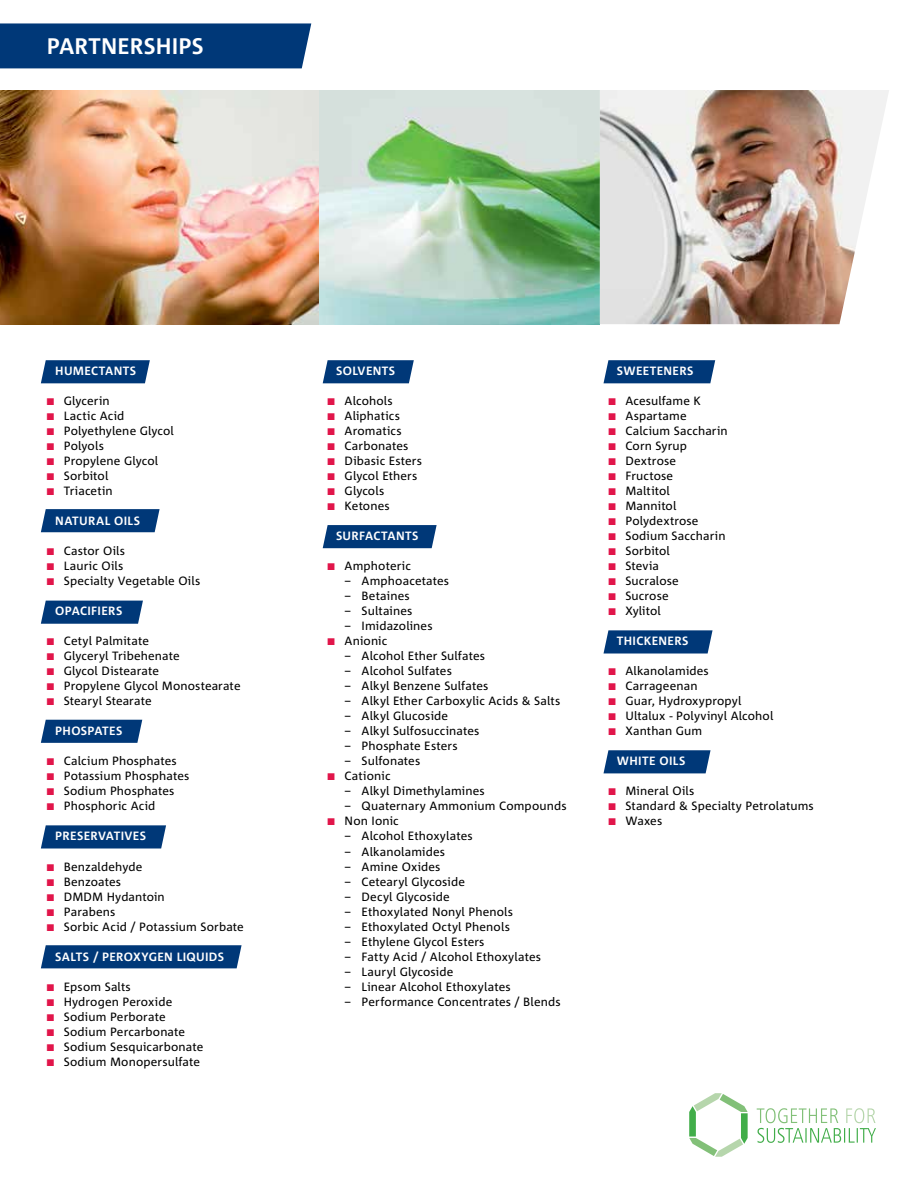
<style>
.page{position:relative;width:919px;height:1187px;background:#fff}
.page>*{position:absolute;margin:0;border:0;box-sizing:border-box;transform-origin:0 0}
.t1{font:700 22.5px "Corpid E1 s";color:#fff}
.t2{font:12px/15px "Corpid E1 s";letter-spacing:.01em;color:#000}
.t3{font:700 12px "Corpid E1 s";letter-spacing:-.005em;color:#fff}
.s1{color:#e1154a}
</style>
<div class="page">
<img style="left:0;top:90px;width:319px;height:234px">
<img style="left:319px;top:90px;width:231px;height:234px">
<img style="left:550px;top:90px;width:339px;height:234px">
<svg style="left:689px;top:1093px;width:58px;height:63px"></svg>
<svg style="left:756px;top:1108px;width:119px;height:34px"></svg>
<svg style="left:41px;top:360px;width:109px;height:23px;background:#0d427f"></svg>
<svg style="left:603px;top:630px;width:109px;height:23px;background:#0f4380"></svg>
<svg style="left:41px;top:509px;width:118px;height:23px;background:#0a407d"></svg>
<svg style="left:41px;top:825px;width:125px;height:23px;background:#0d427f"></svg>
<div style="left:41px;top:945px;width:200px;height:23px;background:#003878"></div>
<svg style="left:41px;top:719px;width:101px;height:23px;background:#124681"></svg>
<svg style="left:323px;top:360px;width:91px;height:23px;background:#0f4480"></svg>
<svg style="left:323px;top:525px;width:113px;height:23px;background:#093f7d"></svg>
<svg style="left:603px;top:360px;width:112px;height:23px;background:#0e427f"></svg>
<svg style="left:603px;top:750px;width:107px;height:23px;background:#0e437f"></svg>
<svg style="left:41px;top:600px;width:102px;height:23px;background:#124681"></svg>
<div style="left:0;top:23px;width:311px;height:45px;background:#003878"></div>
<h1 class="t1" style="left:47px;top:32px;width:158px">PARTNERSHIPS</h1>
<p class="t3" style="left:55px;top:363px;width:83px">HUMECTANTS</p>
<p class="t2" style="left:47px;top:393px;width:64px"><span class="s1">■</span> Glycerin</p>
<p class="t2" style="left:47px;top:408px;width:79px"><span class="s1">■</span> Lactic Acid</p>
<p class="t2" style="left:47px;top:423px;width:129px"><span class="s1">■</span> Polyethylene Glycol</p>
<p class="t2" style="left:47px;top:438px;width:59px"><span class="s1">■</span> Polyols</p>
<p class="t2" style="left:47px;top:453px;width:113px"><span class="s1">■</span> Propylene Glycol</p>
<p class="t2" style="left:47px;top:468px;width:63px"><span class="s1">■</span> Sorbitol</p>
<p class="t2" style="left:47px;top:483px;width:67px"><span class="s1">■</span> Triacetin</p>
<p class="t3" style="left:55px;top:513px;width:87px">NATURAL OILS</p>
<p class="t2" style="left:47px;top:543px;width:80px"><span class="s1">■</span> Castor Oils</p>
<p class="t2" style="left:47px;top:558px;width:78px"><span class="s1">■</span> Lauric Oils</p>
<p class="t2" style="left:47px;top:573px;width:155px"><span class="s1">■</span> Specialty Vegetable Oils</p>
<p class="t3" style="left:55px;top:603px;width:69px">OPACIFIERS</p>
<p class="t2" style="left:47px;top:633px;width:104px"><span class="s1">■</span> Cetyl Palmitate</p>
<p class="t2" style="left:47px;top:648px;width:134px"><span class="s1">■</span> Glyceryl Tribehenate</p>
<p class="t2" style="left:47px;top:663px;width:114px"><span class="s1">■</span> Glycol Distearate</p>
<p class="t2" style="left:47px;top:678px;width:195px"><span class="s1">■</span> Propylene Glycol Monostearate</p>
<p class="t2" style="left:47px;top:693px;width:106px"><span class="s1">■</span> Stearyl Stearate</p>
<p class="t3" style="left:55px;top:723px;width:69px">PHOSPATES</p>
<p class="t2" style="left:47px;top:753px;width:131px"><span class="s1">■</span> Calcium Phosphates</p>
<p class="t2" style="left:47px;top:768px;width:144px"><span class="s1">■</span> Potassium Phosphates</p>
<p class="t2" style="left:47px;top:783px;width:129px"><span class="s1">■</span> Sodium Phosphates</p>
<p class="t2" style="left:47px;top:798px;width:110px"><span class="s1">■</span> Phosphoric Acid</p>
<p class="t3" style="left:55px;top:828px;width:93px">PRESERVATIVES</p>
<p class="t2" style="left:47px;top:858px;width:97px"><span class="s1">■</span> Benzaldehyde</p>
<p class="t2" style="left:47px;top:873px;width:76px"><span class="s1">■</span> Benzoates</p>
<p class="t2" style="left:47px;top:888px;width:119px"><span class="s1">■</span> DMDM Hydantoin</p>
<p class="t2" style="left:47px;top:903px;width:70px"><span class="s1">■</span> Parabens</p>
<p class="t2" style="left:47px;top:918px;width:198px"><span class="s1">■</span> Sorbic Acid / Potassium Sorbate</p>
<p class="t3" style="left:55px;top:948px;width:171px">SALTS / PEROXYGEN LIQUIDS</p>
<p class="t2" style="left:47px;top:978px;width:85px"><span class="s1">■</span> Epsom Salts</p>
<p class="t2" style="left:47px;top:993px;width:127px"><span class="s1">■</span> Hydrogen Peroxide</p>
<p class="t2" style="left:47px;top:1008px;width:120px"><span class="s1">■</span> Sodium Perborate</p>
<p class="t2" style="left:47px;top:1023px;width:140px"><span class="s1">■</span> Sodium Percarbonate</p>
<p class="t2" style="left:47px;top:1038px;width:158px"><span class="s1">■</span> Sodium Sesquicarbonate</p>
<p class="t2" style="left:47px;top:1053px;width:155px"><span class="s1">■</span> Sodium Monopersulfate</p>
<p class="t3" style="left:336px;top:363px;width:61px">SOLVENTS</p>
<p class="t2" style="left:327px;top:393px;width:67px"><span class="s1">■</span> Alcohols</p>
<p class="t2" style="left:327px;top:408px;width:74px"><span class="s1">■</span> Aliphatics</p>
<p class="t2" style="left:327px;top:423px;width:75px"><span class="s1">■</span> Aromatics</p>
<p class="t2" style="left:327px;top:438px;width:82px"><span class="s1">■</span> Carbonates</p>
<p class="t2" style="left:327px;top:453px;width:96px"><span class="s1">■</span> Dibasic Esters</p>
<p class="t2" style="left:327px;top:468px;width:91px"><span class="s1">■</span> Glycol Ethers</p>
<p class="t2" style="left:327px;top:483px;width:58px"><span class="s1">■</span> Glycols</p>
<p class="t2" style="left:327px;top:498px;width:64px"><span class="s1">■</span> Ketones</p>
<p class="t3" style="left:336px;top:528px;width:84px">SURFACTANTS</p>
<p class="t2" style="left:344px;top:558px;width:106px;text-indent:-17px"><span class="s1">■</span> Amphoteric<br>− Amphoacetates − Betaines<br>− Sultaines<br>− Imidazolines</p>
<p class="t2" style="left:344px;top:633px;width:217px;text-indent:-17px"><span class="s1">■</span> Anionic<br>− Alcohol Ether Sulfates<br>− Alcohol Sulfates<br>− Alkyl Benzene Sulfates<br>− Alkyl Ether Carboxylic Acids &amp; Salts − Alkyl Glucoside<br>− Alkyl Sulfosuccinates<br>− Phosphate Esters<br>− Sulfonates</p>
<p class="t2" style="left:344px;top:768px;width:223px;text-indent:-17px"><span class="s1">■</span> Cationic<br>− Alkyl Dimethylamines<br>− Quaternary Ammonium Compounds</p>
<p class="t2" style="left:344px;top:813px;width:217px;text-indent:-17px"><span class="s1">■</span> Non Ionic<br>− Alcohol Ethoxylates<br>− Alkanolamides<br>− Amine Oxides<br>− Cetearyl Glycoside<br>− Decyl Glycoside<br>− Ethoxylated Nonyl Phenols<br>− Ethoxylated Octyl Phenols<br>− Ethylene Glycol Esters<br>− Fatty Acid / Alcohol Ethoxylates<br>− Lauryl Glycoside<br>− Linear Alcohol Ethoxylates<br>− Performance Concentrates / Blends</p>
<p class="t3" style="left:617px;top:363px;width:78px">SWEETENERS</p>
<p class="t2" style="left:608px;top:393px;width:94px"><span class="s1">■</span> Acesulfame K</p>
<p class="t2" style="left:608px;top:408px;width:80px"><span class="s1">■</span> Aspartame</p>
<p class="t2" style="left:608px;top:423px;width:121px"><span class="s1">■</span> Calcium Saccharin</p>
<p class="t2" style="left:608px;top:438px;width:80px"><span class="s1">■</span> Corn Syrup</p>
<p class="t2" style="left:608px;top:453px;width:69px"><span class="s1">■</span> Dextrose</p>
<p class="t2" style="left:608px;top:468px;width:66px"><span class="s1">■</span> Fructose</p>
<p class="t2" style="left:608px;top:483px;width:63px"><span class="s1">■</span> Maltitol</p>
<p class="t2" style="left:608px;top:498px;width:70px"><span class="s1">■</span> Mannitol</p>
<p class="t2" style="left:608px;top:513px;width:92px"><span class="s1">■</span> Polydextrose</p>
<p class="t2" style="left:608px;top:528px;width:119px"><span class="s1">■</span> Sodium Saccharin</p>
<p class="t2" style="left:608px;top:543px;width:63px"><span class="s1">■</span> Sorbitol</p>
<p class="t2" style="left:608px;top:558px;width:52px"><span class="s1">■</span> Stevia</p>
<p class="t2" style="left:608px;top:573px;width:72px"><span class="s1">■</span> Sucralose</p>
<p class="t2" style="left:608px;top:588px;width:62px"><span class="s1">■</span> Sucrose</p>
<p class="t2" style="left:608px;top:603px;width:54px"><span class="s1">■</span> Xylitol</p>
<p class="t3" style="left:617px;top:633px;width:73px">THICKENERS</p>
<p class="t2" style="left:608px;top:663px;width:102px"><span class="s1">■</span> Alkanolamides</p>
<p class="t2" style="left:608px;top:678px;width:91px"><span class="s1">■</span> Carrageenan</p>
<p class="t2" style="left:608px;top:693px;width:134px"><span class="s1">■</span> Guar, Hydroxypropyl</p>
<p class="t2" style="left:608px;top:708px;width:166px"><span class="s1">■</span> Ultalux - Polyvinyl Alcohol</p>
<p class="t2" style="left:608px;top:723px;width:95px"><span class="s1">■</span> Xanthan Gum</p>
<p class="t3" style="left:617px;top:753px;width:70px">WHITE OILS</p>
<p class="t2" style="left:608px;top:783px;width:88px"><span class="s1">■</span> Mineral Oils</p>
<p class="t2" style="left:608px;top:798px;width:207px"><span class="s1">■</span> Standard &amp; Specialty Petrolatums</p>
<p class="t2" style="left:608px;top:813px;width:55px"><span class="s1">■</span> Waxes</p>
</div>
